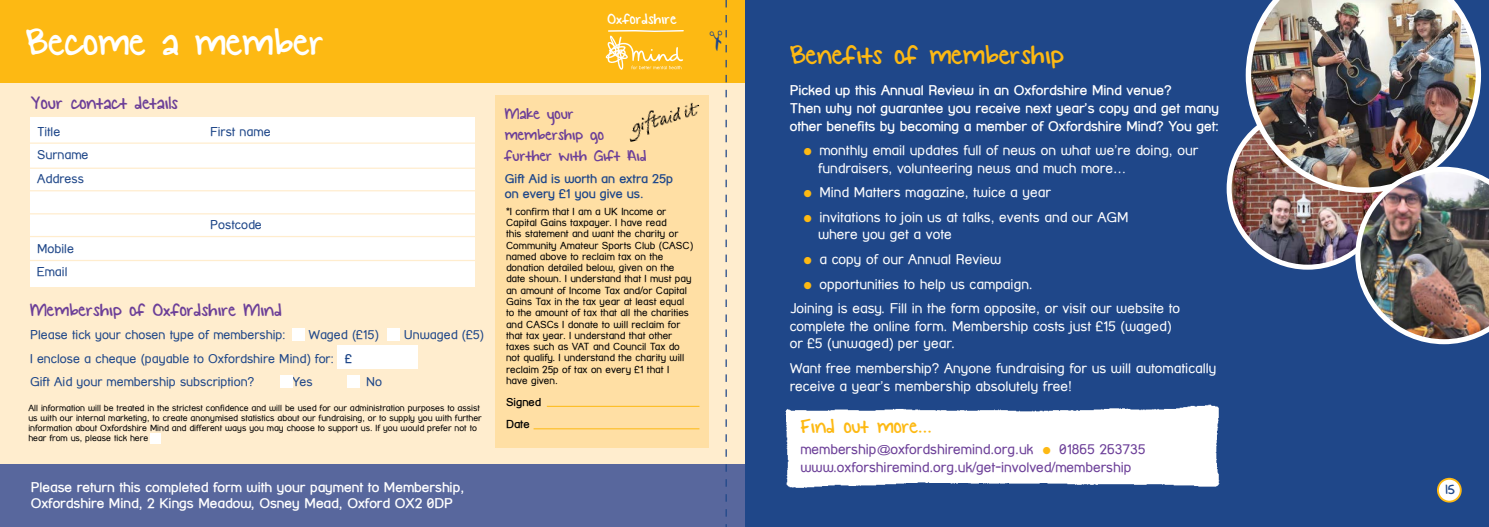
<style>
.page{position:relative;width:1489px;height:527px;background:#fff}
.page>*{position:absolute;margin:0;border:0;box-sizing:border-box;transform-origin:0 0}
.t1{font:42.5px "KG Small Town Southern Girl";color:#fff}
.t2{font:30px "KG Small Town Southern Girl";color:#fdb913}
.t3{font:22.5px "KG Small Town Southern Girl";color:#fdb913}
.t4{font:20px "KG Small Town Southern Girl";color:#6c3f98}
.t5{font:17.5px/21px "KG Small Town Southern Girl";color:#6c3f98}
.t6{font:16.62px "KG Small Town Southern Girl";color:#fff}
.t7{font:15px "KG Small Town Southern Girl";color:#1f4789}
.t8{font:13.75px/17.5px "Street Corner";color:#fff}
.t9{font:700 13.75px/17.5px "Street Corner";color:#fff}
.t10{font:13.75px/17.5px "Street Corner";color:#6c3f98}
.t11{font:12.5px/23.4px "Street Corner";color:#1f4789}
.t12{font:700 12.5px/15px "Street Corner";color:#1f4789}
.t13{font:700 11.25px/21.9px "Street Corner";color:#000}
.t14{font:10px/11.2px "Street Corner";color:#000}
.t15{font:8.75px/10px "Street Corner";color:#000}
.s1{font-weight:700}
.s2{color:#fdb913}
</style>
<div class="page">
<div style="left:743px;top:0;width:745px;height:526px;background:#1f4789"></div>
<img style="left:1228px;top:110px;width:158px;height:157px;border-radius:79px">
<div style="left:0;top:0;width:744px;height:526px;background:#ffedce"></div>
<div style="left:0;top:464px;width:744px;height:62px;background:#58679d"></div>
<div style="left:337px;top:344px;width:81px;height:24px;background:#fff"></div>
<div style="left:30px;top:117px;width:445px;height:169px;background:#fff"></div>
<hr style="left:18px;top:142px;width:469px;height:2px;background:#ffedce">
<hr style="left:21px;top:167px;width:470px;height:2px;background:#ffedce">
<hr style="left:12px;top:190px;width:469px;height:1px;background:#ffedce">
<hr style="left:19px;top:213px;width:470px;height:1px;background:#ffedce">
<hr style="left:21px;top:236px;width:470px;height:1px;background:#ffedce">
<hr style="left:23px;top:259px;width:470px;height:2px;background:#ffedce">
<div style="left:1437px;top:478px;width:23px;height:23px;background:#fff;border-radius:50%"></div>
<div style="left:1436px;top:477px;width:25px;height:25px;border:2px solid #fdb913;border-radius:50%"></div>
<div style="left:0;top:0;width:744px;height:82px;background:#fdb913"></div>
<svg style="left:605px;top:30px;width:79px;height:40px"></svg>
<div style="left:495px;top:95px;width:214px;height:351px;background:#ffdfa4"></div>
<img style="left:629px;top:102px;width:71px;height:40px">
<hr style="left:547px;top:405px;width:152px;height:1px;background:#fdb913">
<hr style="left:533px;top:428px;width:166px;height:1px;background:#fdb913">
<div style="left:292px;top:328px;width:13px;height:13px;background:#fff"></div>
<div style="left:387px;top:328px;width:13px;height:13px;background:#fff"></div>
<div style="left:280px;top:375px;width:13px;height:13px;background:#fff"></div>
<div style="left:347px;top:375px;width:12px;height:13px;background:#fff"></div>
<div style="left:150px;top:432px;width:11px;height:11px;background:#fff"></div>
<img style="left:664px;top:400px;width:556px;height:98px">
<img style="left:1245px;top:0;width:235px;height:193px">
<img style="left:1355px;top:167px;width:133px;height:177px">
<svg style="left:710px;top:0;width:16px;height:526px"></svg>
<h1 class="t1" style="left:25px;top:19px;width:300px">Become a member</h1>
<h3 class="t4" style="left:30px;top:92px;width:150px">Your contact details</h3>
<p class="t11" style="left:37px;top:120px;width:25px">Title</p>
<p class="t11" style="left:210px;top:120px;width:62px">First name</p>
<p class="t11" style="left:37px;top:143px;width:53px">Surname<br>Address</p>
<p class="t11" style="left:210px;top:213px;width:53px">Postcode</p>
<p class="t11" style="left:37px;top:236px;width:38px">Mobile<br>Email</p>
<h3 class="t4" style="left:30px;top:299px;width:253px">Membership of Oxfordshire Mind</h3>
<p class="t11" style="left:30px;top:323px;width:257px">Please tick your chosen type of membership:</p>
<p class="t11" style="left:308px;top:323px;width:71px">Waged (£15)</p>
<p class="t11" style="left:404px;top:323px;width:82px">Unwaged (£5)</p>
<p class="t11" style="left:30px;top:346px;width:323px">I enclose a cheque (payable to Oxfordshire Mind) for: <span class="s1">£<br></span>Gift Aid your membership subscription?</p>
<p class="t11" style="left:292px;top:369px;width:22px">Yes</p>
<p class="t11" style="left:366px;top:369px;width:17px">No</p>
<p class="t15" style="left:28px;top:402px;width:455px">All information will be treated in the strictest confidence and will be used for our administration purposes to assist us with our internal marketing, to create anonymised statistics about our fundraising, or to supply you with further information about Oxfordshire Mind and different ways you may choose to support us. If you would prefer not to hear from us, please tick here</p>
<h3 class="t9" style="left:31px;top:478px;width:435px;line-height:16.5px">Please return this completed form with your payment to Membership,<br>Oxfordshire Mind, 2 Kings Meadow, Osney Mead, Oxford OX2 0DP</h3>
<h3 class="t6" style="left:607px;top:10px;width:70px">Oxfordshire</h3>
<h3 class="t5" style="left:505px;top:104px;width:143px">Make your membership go further with Gift Aid</h3>
<p class="t12" style="left:505px;top:171px;width:170px">Gift Aid is worth an extra 25p on every £1 you give us.</p>
<p class="t14" style="left:506px;top:205px;width:189px">*I confirm that I am a UK Income or Capital Gains taxpayer. I have read<br>this statement and want the charity or Community Amateur Sports Club (CASC) named above to reclaim tax on the donation detailed below, given on the date shown. I understand that I must pay an amount of Income Tax and/or Capital Gains Tax in the tax year at least equal to the amount of tax that all the charities and CASCs I donate to will reclaim for that tax year. I understand that other taxes such as VAT and Council Tax do not qualify. I understand the charity will reclaim 25p of tax on every £1 that I have given.</p>
<p class="t13" style="left:506px;top:391px;width:37px">Signed<br>Date</p>
<h2 class="t2" style="left:789px;top:38px;width:276px">Benefits of membership</h2>
<h3 class="t9" style="left:789px;top:82px;width:431px">Picked up this Annual Review in an Oxfordshire Mind venue?<br>Then why not guarantee you receive next year’s copy and get many other benefits by becoming a member of Oxfordshire Mind? You get:</h3>
<h3 class="t8" style="left:818px;top:141px;width:382px;text-indent:-14px"><span class="s2">●</span> monthly email updates full of news on what we’re doing, our fundraisers, volunteering news and much more…</h3>
<h3 class="t8" style="left:803px;top:183px;width:249px"><span class="s2">●</span> Mind Matters magazine, twice a year</h3>
<h3 class="t8" style="left:818px;top:208px;width:312px;text-indent:-14px"><span class="s2">●</span> invitations to join us at talks, events and our AGM where you get a vote</h3>
<h3 class="t8" style="left:803px;top:250px;width:199px"><span class="s2">●</span> a copy of our Annual Review</h3>
<h3 class="t8" style="left:789px;top:271px;width:392px;line-height:24.6px;text-indent:14px"><span class="s2">●</span> opportunities to help us campaign.<br>Joining is easy. Fill in the form opposite, or visit our website to</h3>
<h3 class="t8" style="left:789px;top:317px;width:383px">complete the online form. Membership costs just £15 (waged) or £5 (unwaged) per year.</h3>
<h3 class="t8" style="left:789px;top:359px;width:428px">Want free membership? Anyone fundraising for us will automatically receive a year’s membership absolutely free!</h3>
<h3 class="t3" style="left:800px;top:413px;width:133px">Find out more...</h3>
<h3 class="t10" style="left:800px;top:440px;width:346px">membership@oxfordshiremind.org.uk <span class="s2">●</span> 01865 263735 www.oxforshiremind.org.uk/get-involved/membership</h3>
<h3 class="t7" style="left:1445px;top:481px;width:11px">15</h3>
</div>
